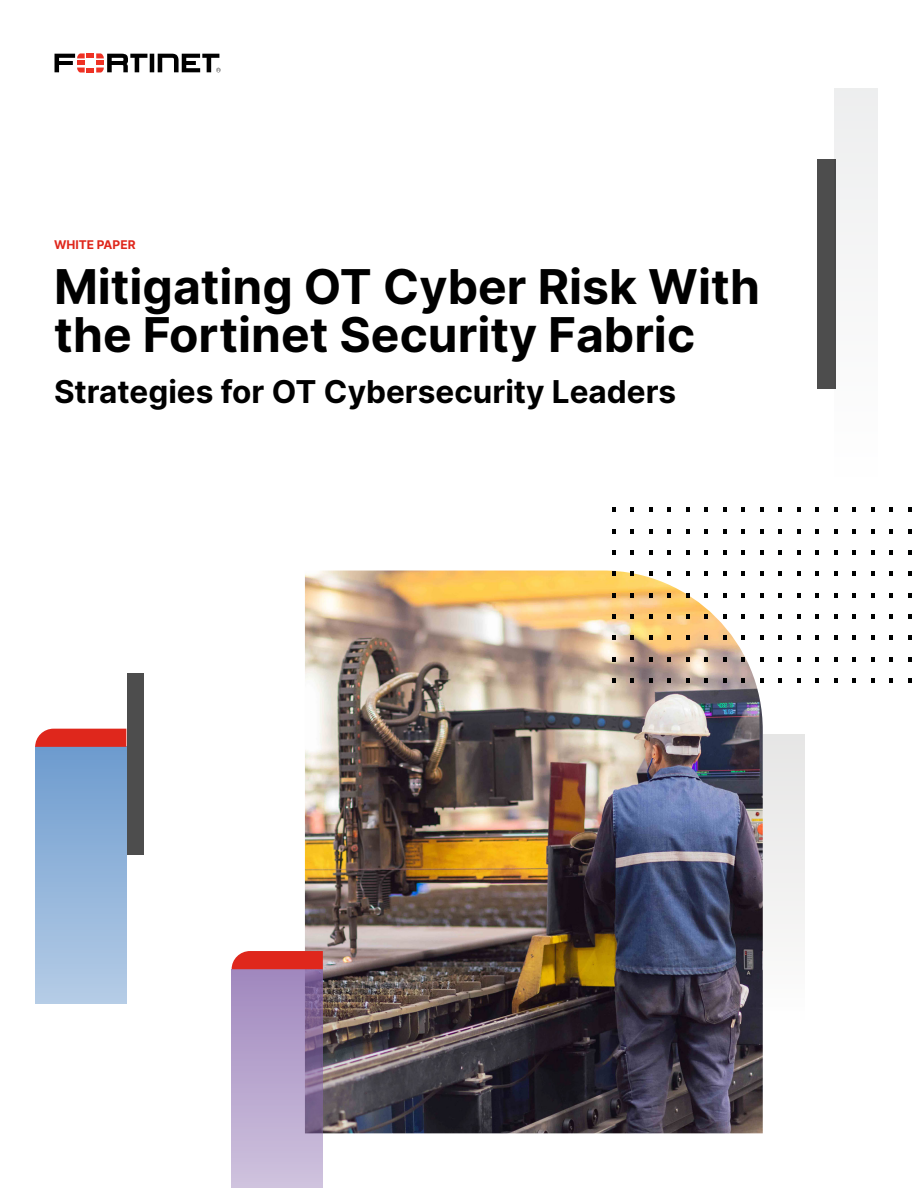
<style>
.page{position:relative;width:918px;height:1188px;background:#fff}
.page>*{position:absolute;margin:0;border:0;box-sizing:border-box;transform-origin:0 0}
.t1{font:700 48px/48px "Inter";color:#000}
.t2{font:700 31.5px "Inter";color:#000}
.t3{font:700 12px "Inter";color:#df271c}
</style>
<div class="page">
<img style="left:305px;top:571px;width:458px;height:562px">
<svg style="left:232px;top:969px;width:91px;height:218px;background:#b09cc5"></svg>
<div style="left:127px;top:673px;width:17px;height:182px;background:#4d4d4d"></div>
<div style="left:35px;top:746px;width:92px;height:258px;background:linear-gradient(to bottom,#6d9bce,#b5cce6)"></div>
<div style="left:764px;top:735px;width:41px;height:288px;background:#f1f0f0"></div>
<div style="left:232px;top:951px;width:91px;height:18px;background:#df271c"></div>
<svg style="left:35px;top:729px;width:91px;height:18px;background:#df3127"></svg>
<svg style="left:55px;top:53px;width:166px;height:20px"></svg>
<svg style="left:612px;top:508px;width:4px;height:4px"></svg>
<svg style="left:630px;top:508px;width:4px;height:4px"></svg>
<svg style="left:649px;top:508px;width:4px;height:4px"></svg>
<svg style="left:667px;top:508px;width:4px;height:4px"></svg>
<svg style="left:686px;top:508px;width:4px;height:4px"></svg>
<svg style="left:704px;top:508px;width:4px;height:4px"></svg>
<svg style="left:723px;top:508px;width:4px;height:4px"></svg>
<svg style="left:741px;top:508px;width:4px;height:4px"></svg>
<svg style="left:760px;top:508px;width:4px;height:4px"></svg>
<svg style="left:778px;top:508px;width:4px;height:4px"></svg>
<svg style="left:797px;top:508px;width:4px;height:4px"></svg>
<svg style="left:815px;top:508px;width:4px;height:4px"></svg>
<svg style="left:834px;top:508px;width:4px;height:4px"></svg>
<svg style="left:852px;top:508px;width:4px;height:4px"></svg>
<svg style="left:871px;top:508px;width:3px;height:4px"></svg>
<svg style="left:889px;top:508px;width:4px;height:4px"></svg>
<svg style="left:908px;top:508px;width:3px;height:4px"></svg>
<svg style="left:612px;top:529px;width:4px;height:4px"></svg>
<svg style="left:630px;top:529px;width:4px;height:4px"></svg>
<svg style="left:649px;top:529px;width:4px;height:4px"></svg>
<svg style="left:667px;top:529px;width:4px;height:4px"></svg>
<svg style="left:686px;top:529px;width:4px;height:4px"></svg>
<svg style="left:704px;top:529px;width:4px;height:4px"></svg>
<svg style="left:723px;top:529px;width:4px;height:4px"></svg>
<svg style="left:741px;top:529px;width:4px;height:4px"></svg>
<svg style="left:760px;top:529px;width:4px;height:4px"></svg>
<svg style="left:778px;top:529px;width:4px;height:4px"></svg>
<svg style="left:797px;top:529px;width:4px;height:4px"></svg>
<svg style="left:815px;top:529px;width:4px;height:4px"></svg>
<svg style="left:834px;top:529px;width:4px;height:4px"></svg>
<svg style="left:852px;top:529px;width:4px;height:4px"></svg>
<svg style="left:871px;top:529px;width:3px;height:4px"></svg>
<svg style="left:889px;top:529px;width:4px;height:4px"></svg>
<svg style="left:908px;top:529px;width:3px;height:4px"></svg>
<svg style="left:612px;top:550px;width:4px;height:5px"></svg>
<svg style="left:630px;top:550px;width:4px;height:5px"></svg>
<svg style="left:649px;top:550px;width:4px;height:5px"></svg>
<svg style="left:667px;top:550px;width:4px;height:5px"></svg>
<svg style="left:686px;top:550px;width:4px;height:5px"></svg>
<svg style="left:704px;top:550px;width:4px;height:5px"></svg>
<svg style="left:723px;top:550px;width:4px;height:5px"></svg>
<svg style="left:741px;top:550px;width:4px;height:5px"></svg>
<svg style="left:760px;top:550px;width:4px;height:5px"></svg>
<svg style="left:778px;top:550px;width:4px;height:5px"></svg>
<svg style="left:797px;top:550px;width:4px;height:5px"></svg>
<svg style="left:815px;top:550px;width:4px;height:5px"></svg>
<svg style="left:834px;top:550px;width:4px;height:5px"></svg>
<svg style="left:852px;top:550px;width:4px;height:5px"></svg>
<svg style="left:871px;top:550px;width:3px;height:5px"></svg>
<svg style="left:889px;top:550px;width:4px;height:5px"></svg>
<svg style="left:908px;top:550px;width:3px;height:5px"></svg>
<svg style="left:612px;top:572px;width:4px;height:4px"></svg>
<svg style="left:630px;top:572px;width:4px;height:4px"></svg>
<svg style="left:649px;top:572px;width:4px;height:4px"></svg>
<svg style="left:667px;top:572px;width:4px;height:4px"></svg>
<svg style="left:686px;top:572px;width:4px;height:4px"></svg>
<svg style="left:704px;top:572px;width:4px;height:4px"></svg>
<svg style="left:723px;top:572px;width:4px;height:4px"></svg>
<svg style="left:741px;top:572px;width:4px;height:4px"></svg>
<svg style="left:760px;top:572px;width:4px;height:4px"></svg>
<svg style="left:778px;top:572px;width:4px;height:4px"></svg>
<svg style="left:797px;top:572px;width:4px;height:4px"></svg>
<svg style="left:815px;top:572px;width:4px;height:4px"></svg>
<svg style="left:834px;top:572px;width:4px;height:4px"></svg>
<svg style="left:852px;top:572px;width:4px;height:4px"></svg>
<svg style="left:871px;top:572px;width:3px;height:4px"></svg>
<svg style="left:889px;top:572px;width:4px;height:4px"></svg>
<svg style="left:908px;top:572px;width:3px;height:4px"></svg>
<svg style="left:612px;top:593px;width:4px;height:4px"></svg>
<svg style="left:630px;top:593px;width:4px;height:4px"></svg>
<svg style="left:649px;top:593px;width:4px;height:4px"></svg>
<svg style="left:667px;top:593px;width:4px;height:4px"></svg>
<svg style="left:686px;top:593px;width:4px;height:4px"></svg>
<svg style="left:704px;top:593px;width:4px;height:4px"></svg>
<svg style="left:723px;top:593px;width:4px;height:4px"></svg>
<svg style="left:741px;top:593px;width:4px;height:4px"></svg>
<svg style="left:760px;top:593px;width:4px;height:4px"></svg>
<svg style="left:778px;top:593px;width:4px;height:4px"></svg>
<svg style="left:797px;top:593px;width:4px;height:4px"></svg>
<svg style="left:815px;top:593px;width:4px;height:4px"></svg>
<svg style="left:834px;top:593px;width:4px;height:4px"></svg>
<svg style="left:852px;top:593px;width:4px;height:4px"></svg>
<svg style="left:871px;top:593px;width:3px;height:4px"></svg>
<svg style="left:889px;top:593px;width:4px;height:4px"></svg>
<svg style="left:908px;top:593px;width:3px;height:4px"></svg>
<svg style="left:612px;top:614px;width:4px;height:5px"></svg>
<svg style="left:630px;top:614px;width:4px;height:5px"></svg>
<svg style="left:649px;top:614px;width:4px;height:5px"></svg>
<svg style="left:667px;top:614px;width:4px;height:5px"></svg>
<svg style="left:686px;top:614px;width:4px;height:5px"></svg>
<svg style="left:704px;top:614px;width:4px;height:5px"></svg>
<svg style="left:723px;top:614px;width:4px;height:5px"></svg>
<svg style="left:741px;top:614px;width:4px;height:5px"></svg>
<svg style="left:760px;top:614px;width:4px;height:5px"></svg>
<svg style="left:778px;top:614px;width:4px;height:5px"></svg>
<svg style="left:797px;top:614px;width:4px;height:5px"></svg>
<svg style="left:815px;top:614px;width:4px;height:5px"></svg>
<svg style="left:834px;top:614px;width:4px;height:5px"></svg>
<svg style="left:852px;top:614px;width:4px;height:5px"></svg>
<svg style="left:871px;top:614px;width:3px;height:5px"></svg>
<svg style="left:889px;top:614px;width:4px;height:5px"></svg>
<svg style="left:908px;top:614px;width:3px;height:5px"></svg>
<svg style="left:612px;top:636px;width:4px;height:4px"></svg>
<svg style="left:630px;top:636px;width:4px;height:4px"></svg>
<svg style="left:649px;top:636px;width:4px;height:4px"></svg>
<svg style="left:667px;top:636px;width:4px;height:4px"></svg>
<svg style="left:686px;top:636px;width:4px;height:4px"></svg>
<svg style="left:704px;top:636px;width:4px;height:4px"></svg>
<svg style="left:723px;top:636px;width:4px;height:4px"></svg>
<svg style="left:741px;top:636px;width:4px;height:4px"></svg>
<svg style="left:760px;top:636px;width:4px;height:4px"></svg>
<svg style="left:778px;top:636px;width:4px;height:4px"></svg>
<svg style="left:797px;top:636px;width:4px;height:4px"></svg>
<svg style="left:815px;top:636px;width:4px;height:4px"></svg>
<svg style="left:834px;top:636px;width:4px;height:4px"></svg>
<svg style="left:852px;top:636px;width:4px;height:4px"></svg>
<svg style="left:871px;top:636px;width:3px;height:4px"></svg>
<svg style="left:889px;top:636px;width:4px;height:4px"></svg>
<svg style="left:908px;top:636px;width:3px;height:4px"></svg>
<svg style="left:612px;top:657px;width:4px;height:4px"></svg>
<svg style="left:630px;top:657px;width:4px;height:4px"></svg>
<svg style="left:649px;top:657px;width:4px;height:4px"></svg>
<svg style="left:667px;top:657px;width:4px;height:4px"></svg>
<svg style="left:686px;top:657px;width:4px;height:4px"></svg>
<svg style="left:704px;top:657px;width:4px;height:4px"></svg>
<svg style="left:723px;top:657px;width:4px;height:4px"></svg>
<svg style="left:741px;top:657px;width:4px;height:4px"></svg>
<svg style="left:760px;top:657px;width:4px;height:4px"></svg>
<svg style="left:778px;top:657px;width:4px;height:4px"></svg>
<svg style="left:797px;top:657px;width:4px;height:4px"></svg>
<svg style="left:815px;top:657px;width:4px;height:4px"></svg>
<svg style="left:834px;top:657px;width:4px;height:4px"></svg>
<svg style="left:852px;top:657px;width:4px;height:4px"></svg>
<svg style="left:871px;top:657px;width:3px;height:4px"></svg>
<svg style="left:889px;top:657px;width:4px;height:4px"></svg>
<svg style="left:908px;top:657px;width:3px;height:4px"></svg>
<svg style="left:612px;top:678px;width:4px;height:5px"></svg>
<svg style="left:630px;top:678px;width:4px;height:5px"></svg>
<svg style="left:649px;top:678px;width:4px;height:5px"></svg>
<svg style="left:667px;top:678px;width:4px;height:5px"></svg>
<svg style="left:686px;top:678px;width:4px;height:5px"></svg>
<svg style="left:704px;top:678px;width:4px;height:5px"></svg>
<svg style="left:723px;top:678px;width:4px;height:5px"></svg>
<svg style="left:741px;top:678px;width:4px;height:5px"></svg>
<svg style="left:760px;top:678px;width:4px;height:5px"></svg>
<svg style="left:778px;top:678px;width:4px;height:5px"></svg>
<svg style="left:797px;top:678px;width:4px;height:5px"></svg>
<svg style="left:815px;top:678px;width:4px;height:5px"></svg>
<svg style="left:834px;top:678px;width:4px;height:5px"></svg>
<svg style="left:852px;top:678px;width:4px;height:5px"></svg>
<svg style="left:871px;top:678px;width:3px;height:5px"></svg>
<svg style="left:889px;top:678px;width:4px;height:5px"></svg>
<svg style="left:908px;top:678px;width:3px;height:5px"></svg>
<div style="left:835px;top:89px;width:43px;height:388px;background:#f6f6f6"></div>
<div style="left:818px;top:159px;width:18px;height:229px;background:#4d4d4d"></div>
<p class="t3" style="left:54px;top:236px;width:83px">WHITE PAPER</p>
<p class="t1" style="left:54px;top:261px;width:708px">Mitigating OT Cyber Risk With the Fortinet Security Fabric</p>
<p class="t2" style="left:54px;top:369px;width:624px">Strategies for OT Cybersecurity Leaders</p>
</div>
